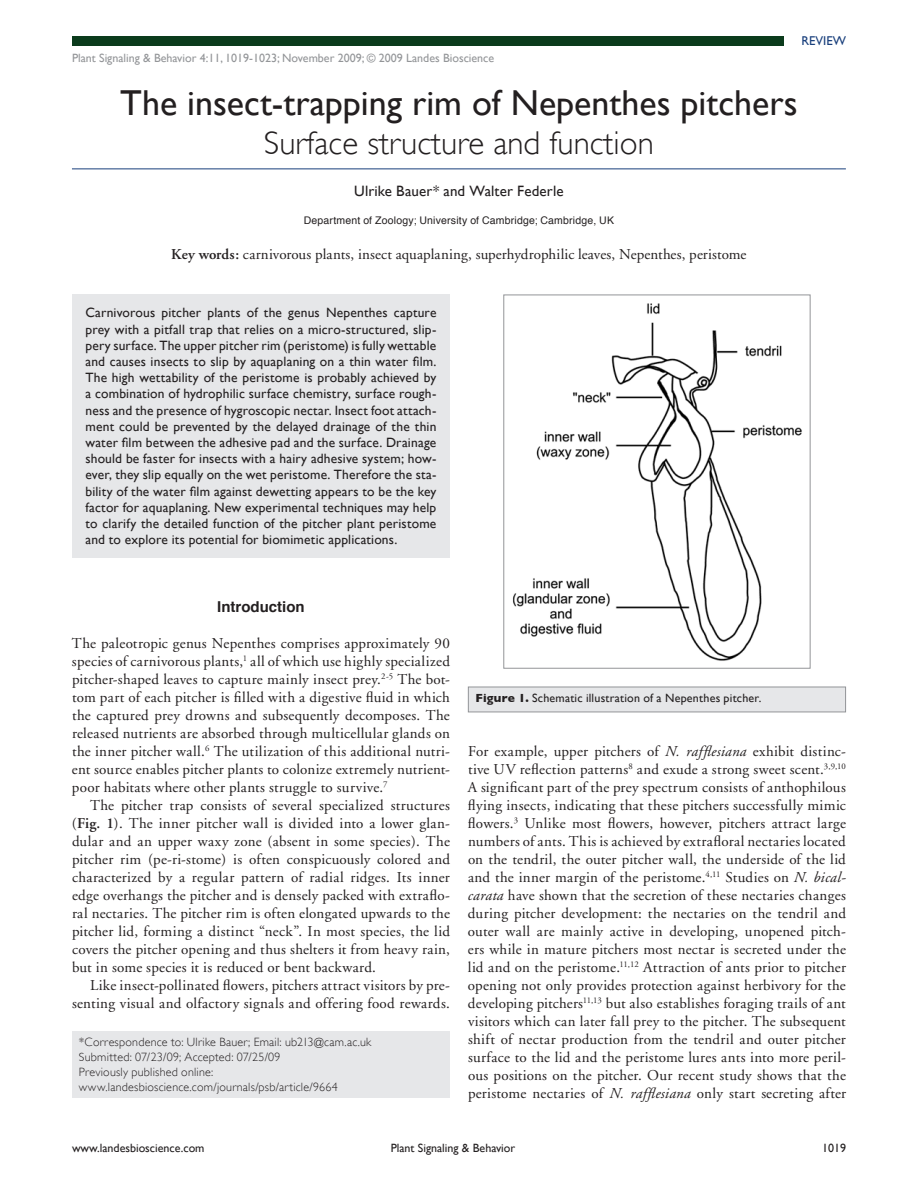
<style>
.page{position:relative;width:918px;height:1188px;background:#fff}
.page>*{position:absolute;margin:0;border:0;box-sizing:border-box;transform-origin:0 0}
.t1{font:36px "Gill Sans";color:#231f20}
.t2{font:300 33px "Gill Sans";color:#231f20}
.t3{font:15px/18px "Adobe Garamond";letter-spacing:.015em;color:#231f20;text-align:justify}
.t4{font:15px "Gill Sans";letter-spacing:.01em;color:#231f20}
.t5{font:700 15px "Helvetica";color:#231f20}
.t6{font:13.5px/16.2px "Gill Sans";letter-spacing:.015em;color:#231f20;text-align:justify}
.t7{font:12.75px "Gill Sans";color:#193f7c}
.t8{font:300 12px/15px "Gill Sans";letter-spacing:.02em;color:#231f20}
.t9{font:12px "Gill Sans";color:#939598}
.t10{font:12px "Gill Sans";color:#231f20}
.t11{font:12px "Gill Sans";letter-spacing:.02em;color:#231f20}
.t12{font:10.5px "Helvetica";letter-spacing:.02em;color:#231f20}
.s1{font-weight:600}
.s2{font-weight:700}
.s3{font-style:italic}
</style>
<div class="page">
<div style="left:72px;top:36px;width:711px;height:10px;background:#0b3b1c"></div>
<hr style="left:72px;top:169px;width:774px;height:1px;background:#193f7c">
<div style="left:72px;top:295px;width:378px;height:263px;background:#e6e7e9"></div>
<div style="left:72px;top:1031px;width:378px;height:67px;background:#e6e7e9"></div>
<img style="left:513px;top:303px;width:289px;height:358px">
<div style="left:503px;top:295px;width:308px;height:374px;border:1px solid #939598"></div>
<div style="left:468px;top:687px;width:378px;height:25px;background:#e6e7e9"></div>
<div style="left:468px;top:687px;width:378px;height:25px;border:1px solid #939598"></div>
<p class="t9" style="left:72px;top:51px;width:424px">Plant Signaling &amp; Behavior 4:11, 1019-1023; November 2009; © 2009 Landes Bioscience</p>
<p class="t7" style="left:801px;top:33px;width:46px">REVIEW</p>
<h1 class="t1" style="left:120px;top:82px;width:679px">The insect-trapping rim of Nepenthes pitchers</h1>
<h2 class="t2" style="left:264px;top:124px;width:391px">Surface structure and function</h2>
<p class="t4" style="left:354px;top:182px;width:211px">Ulrike Bauer* and Walter Federle</p>
<p class="t12" style="left:304px;top:213px;width:312px">Department of Zoology; University of Cambridge; Cambridge, UK</p>
<p class="t3" style="left:171px;top:245px;width:577px"><span class="s1">Key words:</span> carnivorous plants, insect aquaplaning, superhydrophilic leaves, Nepenthes, peristome</p>
<p class="t6" style="left:85px;top:305px;width:353px">Carnivorous pitcher plants of the genus Nepenthes capture prey with a pitfall trap that relies on a micro-structured, slip&shy;pery surface. The upper pitcher rim (peristome) is fully wettable and causes insects to slip by aquaplaning on a thin water film.<br>The high wettability of the peristome is probably achieved by a combination of hydrophilic surface chemistry, surface rough&shy;ness and the presence of hygroscopic nectar. Insect foot attach&shy;ment could be prevented by the delayed drainage of the thin water film between the adhesive pad and the surface. Drainage should be faster for insects with a hairy adhesive system; how&shy;ever, they slip equally on the wet peristome. Therefore the sta&shy;bility of the water film against dewetting appears to be the key factor for aquaplaning. New experimental techniques may help to clarify the detailed function of the pitcher plant peristome and to explore its potential for biomimetic applications.</p>
<p class="t5" style="left:217px;top:595px;width:89px">Introduction</p>
<p class="t3" style="left:72px;top:635px;width:380px">The paleotropic genus Nepenthes comprises approximately 90 species of carnivorous plants,<sup>1</sup> all of which use highly specialized pitcher-shaped leaves to capture mainly insect prey.<sup>2-5</sup> The bot&shy;tom part of each pitcher is filled with a digestive fluid in which the captured prey drowns and subsequently decomposes. The released nutrients are absorbed through multicellular glands on the inner pitcher wall.<sup>6</sup> The utilization of this additional nutri&shy;ent source enables pitcher plants to colonize extremely nutrient&shy;poor habitats where other plants struggle to survive.<sup>7</sup></p>
<p class="t3" style="left:72px;top:797px;width:380px;text-indent:18px">The pitcher trap consists of several specialized structures (<span class="s1">Fig. 1</span>). The inner pitcher wall is divided into a lower glan&shy;dular and an upper waxy zone (absent in some species). The pitcher rim (pe-ri-stome) is often conspicuously colored and characterized by a regular pattern of radial ridges. Its inner edge overhangs the pitcher and is densely packed with extraflo&shy;ral nectaries. The pitcher rim is often elongated upwards to the pitcher lid, forming a distinct “neck”. In most species, the lid covers the pitcher opening and thus shelters it from heavy rain, but in some species it is reduced or bent backward.</p>
<p class="t3" style="left:72px;top:977px;width:379px;text-align:right">Like insect-pollinated flowers, pitchers attract visitors by pre&shy;senting visual and olfactory signals and offering food rewards.</p>
<p class="t8" style="left:79px;top:1035px;width:294px">*Correspondence to: Ulrike Bauer; Email: ub213@cam.ac.uk Submitted: 07/23/09; Accepted: 07/25/09<br>Previously published online: www.landesbioscience.com/journals/psb/article/9664</p>
<p class="t11" style="left:475px;top:691px;width:287px"><span class="s2">Figure 1.</span> Schematic illustration of a Nepenthes pitcher.</p>
<p class="t3" style="left:468px;top:743px;width:380px">For example, upper pitchers of <span class="s3">N. rafflesiana</span> exhibit distinc&shy;tive UV reflection patterns<sup>8</sup> and exude a strong sweet scent.<sup>3,9,10<br></sup>A significant part of the prey spectrum consists of anthophilous flying insects, indicating that these pitchers successfully mimic flowers.<sup>3</sup> Unlike most flowers, however, pitchers attract large numbers of ants. This is achieved by extrafloral nectaries located on the tendril, the outer pitcher wall, the underside of the lid and the inner margin of the peristome.<sup>4,11</sup> Studies on <span class="s3">N. bical&shy;carata</span> have shown that the secretion of these nectaries changes during pitcher development: the nectaries on the tendril and outer wall are mainly active in developing, unopened pitch&shy;ers while in mature pitchers most nectar is secreted under the lid and on the peristome.<sup>11,12</sup> Attraction of ants prior to pitcher opening not only provides protection against herbivory for the developing pitchers<sup>11,13</sup> but also establishes foraging trails of ant visitors which can later fall prey to the pitcher. The subsequent shift of nectar production from the tendril and outer pitcher surface to the lid and the peristome lures ants into more peril&shy;ous positions on the pitcher. Our recent study shows that the peristome nectaries of <span class="s3">N. rafflesiana</span> only start secreting after</p>
<p class="t10" style="left:72px;top:1141px;width:134px">www.landesbioscience.com</p>
<p class="t10" style="left:391px;top:1141px;width:126px">Plant Signaling &amp; Behavior</p>
<p class="t10" style="left:822px;top:1141px;width:25px">1019</p>
</div>
